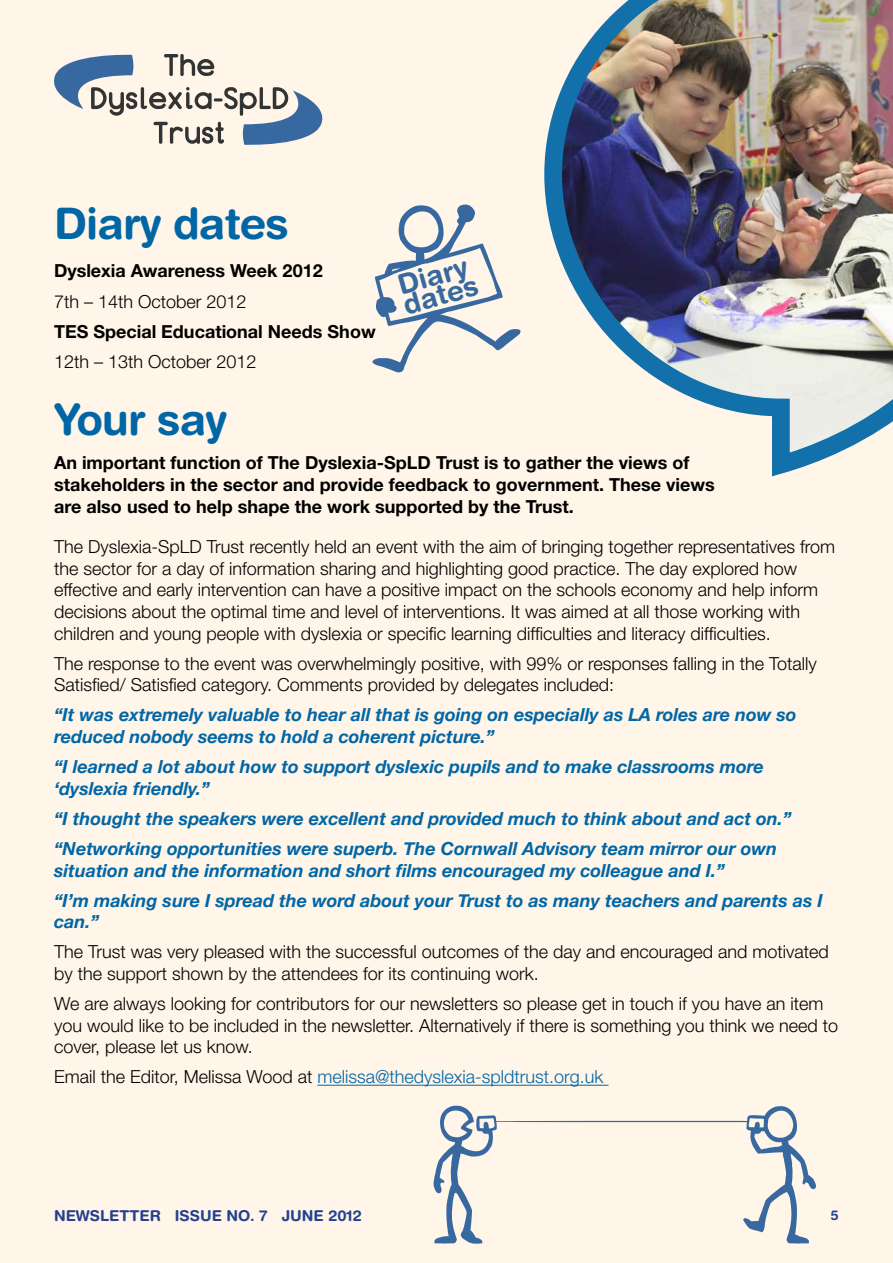
<style>
.page{position:relative;width:893px;height:1263px;background:#fff5e8}
.page>*{position:absolute;margin:0;border:0;box-sizing:border-box;transform-origin:0 0}
.t1{font:700 43.5px "Helvetica Rounded";letter-spacing:-.02em;color:#0066a6}
.t2{font:700 28.05px/20.4px "Helvetica Rounded";color:#3769a0}
.t3{font:300 18px/21.6px "Helvetica Neue";color:#000}
.t4{font:italic 700 18px/21.6px "Helvetica Neue";color:#0066a6}
.t5{font:700 18px/21.6px "Helvetica Neue";color:#000}
.t6{font:300 18px "Helvetica Neue";color:#0066a6}
.t7{font:700 15px "Helvetica Rounded";color:#25408f}
.t8{font:700 13.5px "Helvetica Rounded";color:#25408f}
.s1{color:#000}
</style>
<div class="page">
<svg style="left:54px;top:54px;width:269px;height:91px"></svg>
<svg style="left:372px;top:204px;width:149px;height:169px"></svg>
<hr style="left:317px;top:1085px;width:291px;height:1px;background:#0066a6">
<svg style="left:433px;top:1105px;width:383px;height:139px"></svg>
<img style="left:544px;top:0;width:349px;height:477px">
<h1 class="t1" style="left:54px;top:197px;width:236px">DIARY DATES</h1>
<p class="t5" style="left:54px;top:260px;width:270px">Dyslexia Awareness Week 2012</p>
<p class="t3" style="left:54px;top:290px;width:194px">7th – 14th October 2012</p>
<p class="t5" style="left:54px;top:320px;width:323px">TES Special Educational Needs Show</p>
<p class="t3" style="left:54px;top:350px;width:204px">12th – 13th October 2012</p>
<h2 class="t2" style="left:395px;top:275px;width:82px;rotate:-16deg">DIARY<br>DATES</h2>
<h1 class="t1" style="left:54px;top:393px;width:175px">YOUR SAY</h1>
<p class="t5" style="left:54px;top:452px;width:662px">An important function of The Dyslexia-SpLD Trust is to gather the views of stakeholders in the sector and provide feedback to government. These views are also used to help shape the work supported by the Trust.</p>
<p class="t3" style="left:54px;top:536px;width:783px">The Dyslexia-SpLD Trust recently held an event with the aim of bringing together representatives from the sector for a day of information sharing and highlighting good practice. The day explored how effective and early intervention can have a positive impact on the schools economy and help inform decisions about the optimal time and level of interventions. It was aimed at all those working with children and young people with dyslexia or specific learning difficulties and literacy difficulties.</p>
<p class="t3" style="left:54px;top:652px;width:764px">The response to the event was overwhelmingly positive, with 99% or responses falling in the Totally<br>Satisfied/ Satisfied category. Comments provided by delegates included:</p>
<p class="t4" style="left:54px;top:704px;width:744px">“It was extremely valuable to hear all that is going on especially as LA roles are now so reduced nobody seems to hold a coherent picture.”</p>
<p class="t4" style="left:54px;top:755px;width:711px">“I learned a lot about how to support dyslexic pupils and to make classrooms more ‘dyslexia friendly.”</p>
<p class="t4" style="left:54px;top:803px;width:739px;line-height:30.2px">“I thought the speakers were excellent and provided much to think about and act on.” “Networking opportunities were superb. The Cornwall Advisory team mirror our own</p>
<p class="t4" style="left:54px;top:855px;width:770px;line-height:30.2px">situation and the information and short films encouraged my colleague and I.”<br>“I’m making sure I spread the word about your Trust to as many teachers and parents as I</p>
<p class="t4" style="left:54px;top:910px;width:47px">can.”</p>
<p class="t3" style="left:54px;top:941px;width:776px">The Trust was very pleased with the successful outcomes of the day and encouraged and motivated by the support shown by the attendees for its continuing work.</p>
<p class="t3" style="left:54px;top:992px;width:786px">We are always looking for contributors for our newsletters so please get in touch if you have an item you would like to be included in the newsletter. Alternatively if there is something you think we need to cover, please let us know.</p>
<p class="t6" style="left:54px;top:1066px;width:551px"><span class="s1">Email the Editor, Melissa Wood at</span> melissa@thedyslexia-spldtrust.org.uk</p>
<p class="t7" style="left:54px;top:1206px;width:309px">NEWSLETTER ISSUE NO. 7 JUNE 2012</p>
<p class="t8" style="left:831px;top:1206px;width:10px">5</p>
</div>
